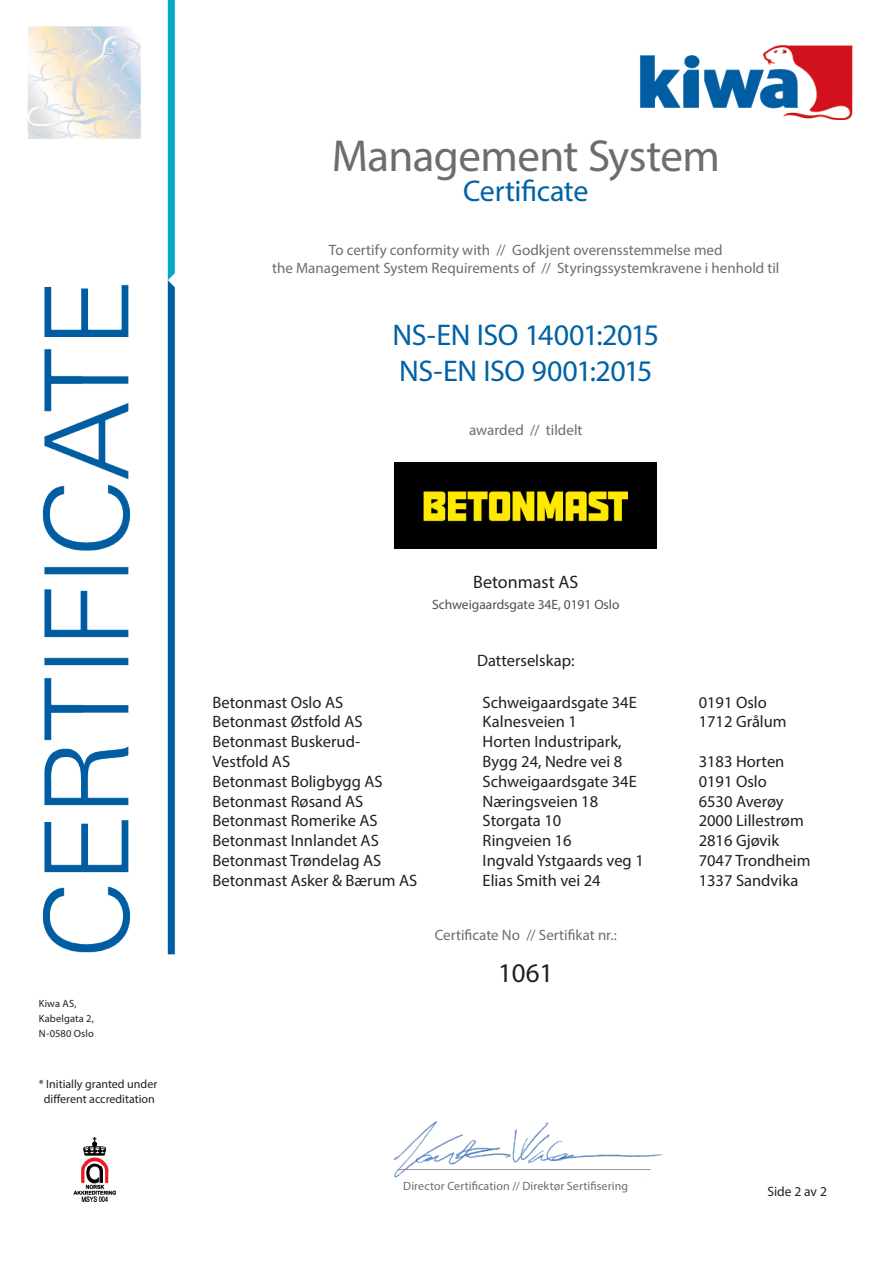
<style>
.page{position:relative;width:893px;height:1263px;background:#fff}
.page>*{position:absolute;margin:0;border:0;box-sizing:border-box;transform-origin:0 0}
.certificate_title{font:45px "Myriad Pro";letter-spacing:-.015em;color:#6c6d70}
.certificate{font:30px "Myriad Pro";letter-spacing:-.015em;color:#0062a5}
.t1{font:27px "Myriad Pro";color:#231f20}
.t2{font:18px "Myriad Pro";color:#231f20}
.t3{font:16.5px "Myriad Pro";color:#231f20}
.explanation_text{font:15px "Myriad Pro";color:#6c6d70}
.t4{font:13.5px "Myriad Pro";color:#4e4f50}
.t5{font:13.5px "Myriad Pro";color:#231f20}
.t6{font:12px "Myriad Pro";letter-spacing:.01em;color:#6c6d70}
.t7{font:12px "Myriad Pro";color:#231f20}
.t8{font:10.5px/15px "Myriad Pro";letter-spacing:.015em;color:#231f20}
</style>
<div class="page">
<img style="left:28px;top:0;width:825px;height:1202px">
<img style="left:391px;top:1119px;width:274px;height:61px">
<img style="left:395px;top:462px;width:262px;height:87px">
<p class="certificate_title" style="left:332px;top:128px;width:390px">Management System</p>
<p class="certificate" style="left:463px;top:172px;width:127px">Certificate</p>
<p class="explanation_text" style="left:329px;top:240px;width:395px">To certify conformity with // Godkjent overensstemmelse med</p>
<p class="explanation_text" style="left:272px;top:258px;width:509px">the Management System Requirements of // Styringssystemkravene i henhold til</p>
<p class="certificate" style="left:392px;top:316px;width:268px">NS-EN ISO 14001:2015</p>
<p class="certificate" style="left:399px;top:352px;width:255px">NS-EN ISO 9001:2015</p>
<p class="explanation_text" style="left:469px;top:420px;width:115px">awarded // tildelt</p>
<p class="t8" style="left:39px;top:995px;width:57px">Kiwa AS,<br>Kabelgata 2,<br>N-0580 Oslo</p>
<p class="t7" style="left:39px;top:1077px;width:120px">* Initially granted under</p>
<p class="t7" style="left:44px;top:1091px;width:112px">different accreditation</p>
<p class="t2" style="left:473px;top:570px;width:107px">Betonmast AS</p>
<p class="t4" style="left:432px;top:596px;width:189px">Schweigaardsgate 34E, 0191 Oslo</p>
<p class="t3" style="left:477px;top:650px;width:99px">Datterselskap:</p>
<p class="t3" style="left:213px;top:692px;width:132px">Betonmast Oslo AS</p>
<p class="t3" style="left:483px;top:692px;width:156px">Schweigaardsgate 34E</p>
<p class="t3" style="left:699px;top:692px;width:70px">0191 Oslo</p>
<p class="t3" style="left:213px;top:712px;width:152px">Betonmast Østfold AS</p>
<p class="t3" style="left:483px;top:712px;width:96px">Kalnesveien 1</p>
<p class="t3" style="left:699px;top:712px;width:90px">1712 Grålum</p>
<p class="t3" style="left:213px;top:731px;width:149px">Betonmast Buskerud-</p>
<p class="t3" style="left:483px;top:731px;width:141px">Horten Industripark,</p>
<p class="t3" style="left:213px;top:751px;width:79px">Vestfold AS</p>
<p class="t3" style="left:483px;top:751px;width:141px">Bygg 24, Nedre vei 8</p>
<p class="t3" style="left:699px;top:751px;width:87px">3183 Horten</p>
<p class="t3" style="left:213px;top:771px;width:172px">Betonmast Boligbygg AS</p>
<p class="t3" style="left:483px;top:771px;width:156px">Schweigaardsgate 34E</p>
<p class="t3" style="left:699px;top:771px;width:70px">0191 Oslo</p>
<p class="t3" style="left:213px;top:791px;width:152px">Betonmast Røsand AS</p>
<p class="t3" style="left:483px;top:791px;width:117px">Næringsveien 18</p>
<p class="t3" style="left:699px;top:791px;width:87px">6530 Averøy</p>
<p class="t3" style="left:213px;top:811px;width:167px">Betonmast Romerike AS</p>
<p class="t3" style="left:483px;top:811px;width:80px">Storgata 10</p>
<p class="t3" style="left:699px;top:811px;width:107px">2000 Lillestrøm</p>
<p class="t3" style="left:213px;top:830px;width:168px">Betonmast Innlandet AS</p>
<p class="t3" style="left:483px;top:830px;width:91px">Ringveien 16</p>
<p class="t3" style="left:699px;top:830px;width:82px">2816 Gjøvik</p>
<p class="t3" style="left:213px;top:850px;width:170px">Betonmast Trøndelag AS</p>
<p class="t3" style="left:483px;top:850px;width:163px">Ingvald Ystgaards veg 1</p>
<p class="t3" style="left:699px;top:850px;width:113px">7047 Trondheim</p>
<p class="t3" style="left:213px;top:870px;width:206px">Betonmast Asker &amp; Bærum AS</p>
<p class="t3" style="left:483px;top:870px;width:120px">Elias Smith vei 24</p>
<p class="t3" style="left:699px;top:870px;width:101px">1337 Sandvika</p>
<p class="explanation_text" style="left:435px;top:925px;width:184px">Certificate No // Sertifikat nr.:</p>
<p class="t1" style="left:498px;top:956px;width:57px">1061</p>
<p class="t6" style="left:403px;top:1179px;width:226px">Director Certification // Direktør Sertifisering</p>
<p class="t5" style="left:767px;top:1183px;width:61px">Side 2 av 2</p>
</div>
